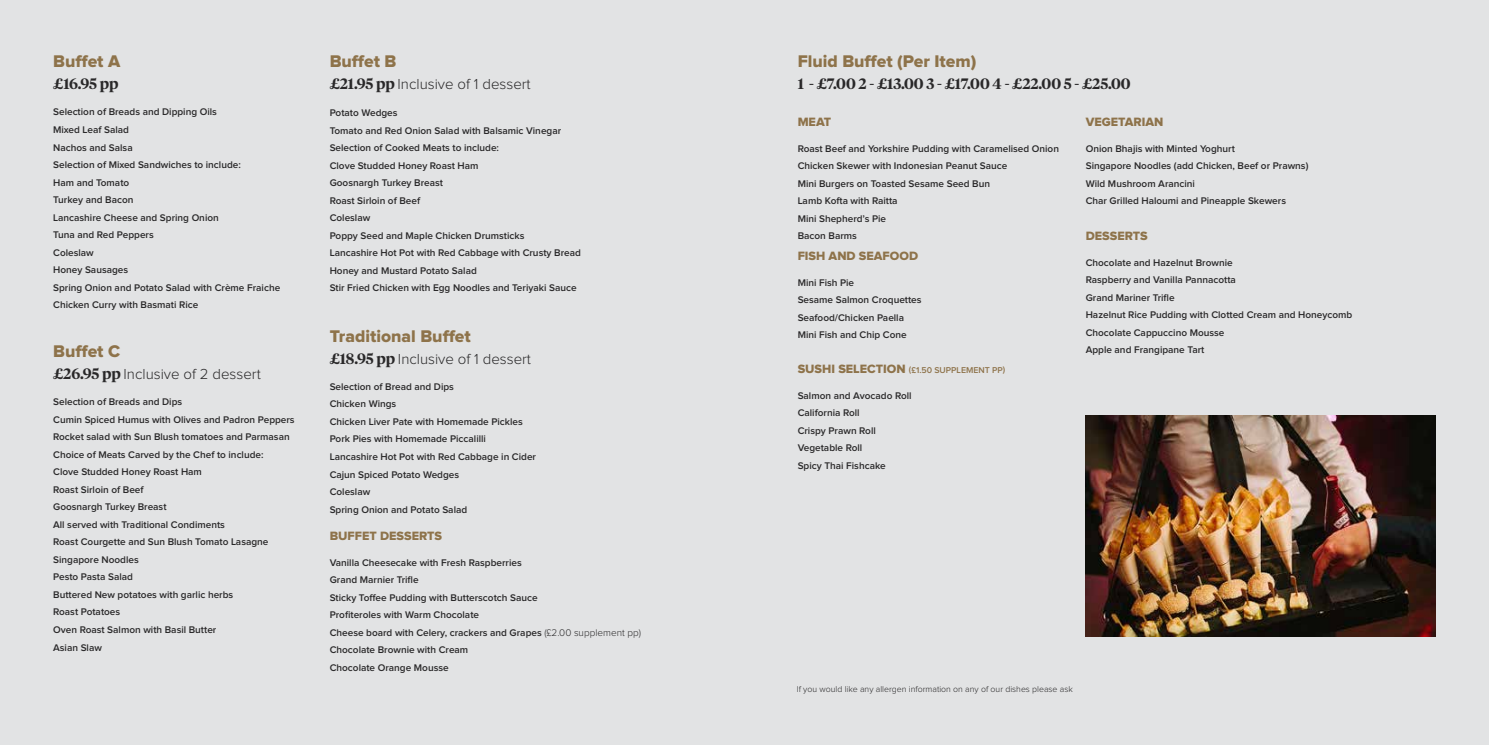
<style>
.page{position:relative;width:1489px;height:745px;background:#fff}
.page>*{position:absolute;margin:0;border:0;box-sizing:border-box;transform-origin:0 0}
.t1{font:17.5px "Proxima Nova Extrabld";color:#8e734a}
.t2{font:300 15px "Proxima Nova";color:#292829}
.t3{font:600 15px "Tiempos Headline";color:#292829}
.t4{font:12.5px "Proxima Nova Extrabld";color:#8e734a}
.t5{font:600 10px/17.5px "Proxima Nova";color:#292829}
.t6{font:300 8.75px "Proxima Nova";color:#292829}
.t7{font:600 8.75px "Proxima Nova";color:#8e734a}
.s1{font-family:"Tiempos Headline";font-weight:600}
.s2{font-weight:300}
</style>
<div class="page">
<div style="left:0;top:0;width:754px;height:744px;background:#e2e3e4"></div>
<div style="left:734px;top:0;width:754px;height:744px;background:#e2e3e4"></div>
<img style="left:1085px;top:415px;width:350px;height:220px">
<h1 class="t1" style="left:53px;top:53px;width:69px">Buffet A</h1>
<h1 class="t1" style="left:330px;top:53px;width:68px">Buffet B</h1>
<h2 class="t3" style="left:53px;top:73px;width:67px">£16.95 pp</h2>
<h2 class="t2" style="left:330px;top:77px;width:202px"><span class="s1">£21.95 pp</span> Inclusive of 1 dessert</h2>
<p class="t5" style="left:53px;top:104px;width:228px">Selection of Breads and Dipping Oils<br>Mixed Leaf Salad<br>Nachos and Salsa<br>Selection of Mixed Sandwiches to include:<br>Ham and Tomato<br>Turkey and Bacon<br>Lancashire Cheese and Spring Onion<br>Tuna and Red Peppers<br>Coleslaw<br>Honey Sausages<br>Spring Onion and Potato Salad with Crème Fraiche<br>Chicken Curry with Basmati Rice</p>
<h1 class="t1" style="left:53px;top:343px;width:68px">Buffet C</h1>
<h2 class="t2" style="left:53px;top:367px;width:209px"><span class="s1">£26.95 pp</span> Inclusive of 2 dessert</h2>
<p class="t5" style="left:53px;top:393px;width:243px">Selection of Breads and Dips<br>Cumin Spiced Humus with Olives and Padron Peppers<br>Rocket salad with Sun Blush tomatoes and Parmasan<br>Choice of Meats Carved by the Chef to include:<br>Clove Studded Honey Roast Ham<br>Roast Sirloin of Beef<br>Goosnargh Turkey Breast<br>All served with Traditional Condiments<br>Roast Courgette and Sun Blush Tomato Lasagne<br>Singapore Noodles<br>Pesto Pasta Salad<br>Buttered New potatoes with garlic herbs<br>Roast Potatoes<br>Oven Roast Salmon with Basil Butter<br>Asian Slaw</p>
<p class="t5" style="left:330px;top:104px;width:253px">Potato Wedges<br>Tomato and Red Onion Salad with Balsamic Vinegar Selection of Cooked Meats to include:<br>Clove Studded Honey Roast Ham<br>Goosnargh Turkey Breast<br>Roast Sirloin of Beef<br>Coleslaw<br>Poppy Seed and Maple Chicken Drumsticks<br>Lancashire Hot Pot with Red Cabbage with Crusty Bread Honey and Mustard Potato Salad<br>Stir Fried Chicken with Egg Noodles and Teriyaki Sauce</p>
<h1 class="t1" style="left:330px;top:328px;width:143px">Traditional Buffet</h1>
<h2 class="t2" style="left:330px;top:352px;width:203px"><span class="s1">£18.95 pp</span> Inclusive of 1 dessert</h2>
<p class="t5" style="left:330px;top:378px;width:208px">Selection of Bread and Dips<br>Chicken Wings<br>Chicken Liver Pate with Homemade Pickles<br>Pork Pies with Homemade Piccalilli<br>Lancashire Hot Pot with Red Cabbage in Cider<br>Cajun Spiced Potato Wedges<br>Coleslaw<br>Spring Onion and Potato Salad</p>
<p class="t4" style="left:330px;top:529px;width:114px">BUFFET DESSERTS</p>
<p class="t5" style="left:330px;top:553px;width:313px">Vanilla Cheesecake with Fresh Raspberries<br>Grand Marnier Trifle<br>Sticky Toffee Pudding with Butterscotch Sauce<br>Profiteroles with Warm Chocolate<br>Cheese board with Celery, crackers and Grapes <span class="s2">(£2.00 supplement pp)<br></span>Chocolate Brownie with Cream<br>Chocolate Orange Mousse</p>
<h1 class="t1" style="left:797px;top:53px;width:180px">Fluid Buffet (Per Item)</h1>
<h2 class="t3" style="left:797px;top:73px;width:334px">1 - £7.00 2 - £13.00 3 - £17.00 4 - £22.00 5 - £25.00</h2>
<p class="t4" style="left:797px;top:116px;width:35px">MEAT</p>
<p class="t5" style="left:797px;top:140px;width:263px">Roast Beef and Yorkshire Pudding with Caramelised Onion<br>Chicken Skewer with Indonesian Peanut Sauce<br>Mini Burgers on Toasted Sesame Seed Bun<br>Lamb Kofta with Raitta<br>Mini Shepherd’s Pie<br>Bacon Barms</p>
<p class="t4" style="left:797px;top:249px;width:122px">FISH AND SEAFOOD</p>
<p class="t5" style="left:797px;top:274px;width:125px">Mini Fish Pie<br>Sesame Salmon Croquettes<br>Seafood/Chicken Paella<br>Mini Fish and Chip Cone</p>
<p class="t4" style="left:797px;top:362px;width:16px">Sushi</p>
<p class="t4" style="left:838px;top:362px;width:30px">selection</p>
<p class="t7" style="left:908px;top:365px;width:98px">(£1.50 Supplement pp)</p>
<p class="t5" style="left:797px;top:387px;width:115px">Salmon and Avocado Roll<br>California Roll<br>Crispy Prawn Roll<br>Vegetable Roll<br>Spicy Thai Fishcake</p>
<p class="t4" style="left:1085px;top:116px;width:79px">VEGETARIAN</p>
<p class="t5" style="left:1085px;top:140px;width:224px">Onion Bhajis with Minted Yoghurt<br>Singapore Noodles (add Chicken, Beef or Prawns)<br>Wild Mushroom Arancini<br>Char Grilled Haloumi and Pineapple Skewers</p>
<p class="t4" style="left:1085px;top:230px;width:63px">DESSERTS</p>
<p class="t5" style="left:1085px;top:254px;width:268px">Chocolate and Hazelnut Brownie<br>Raspberry and Vanilla Pannacotta<br>Grand Mariner Trifle<br>Hazelnut Rice Pudding with Clotted Cream and Honeycomb Chocolate Cappuccino Mousse<br>Apple and Frangipane Tart</p>
<p class="t6" style="left:796px;top:684px;width:277px">If you would like any allergen information on any of our dishes please ask</p>
</div>
